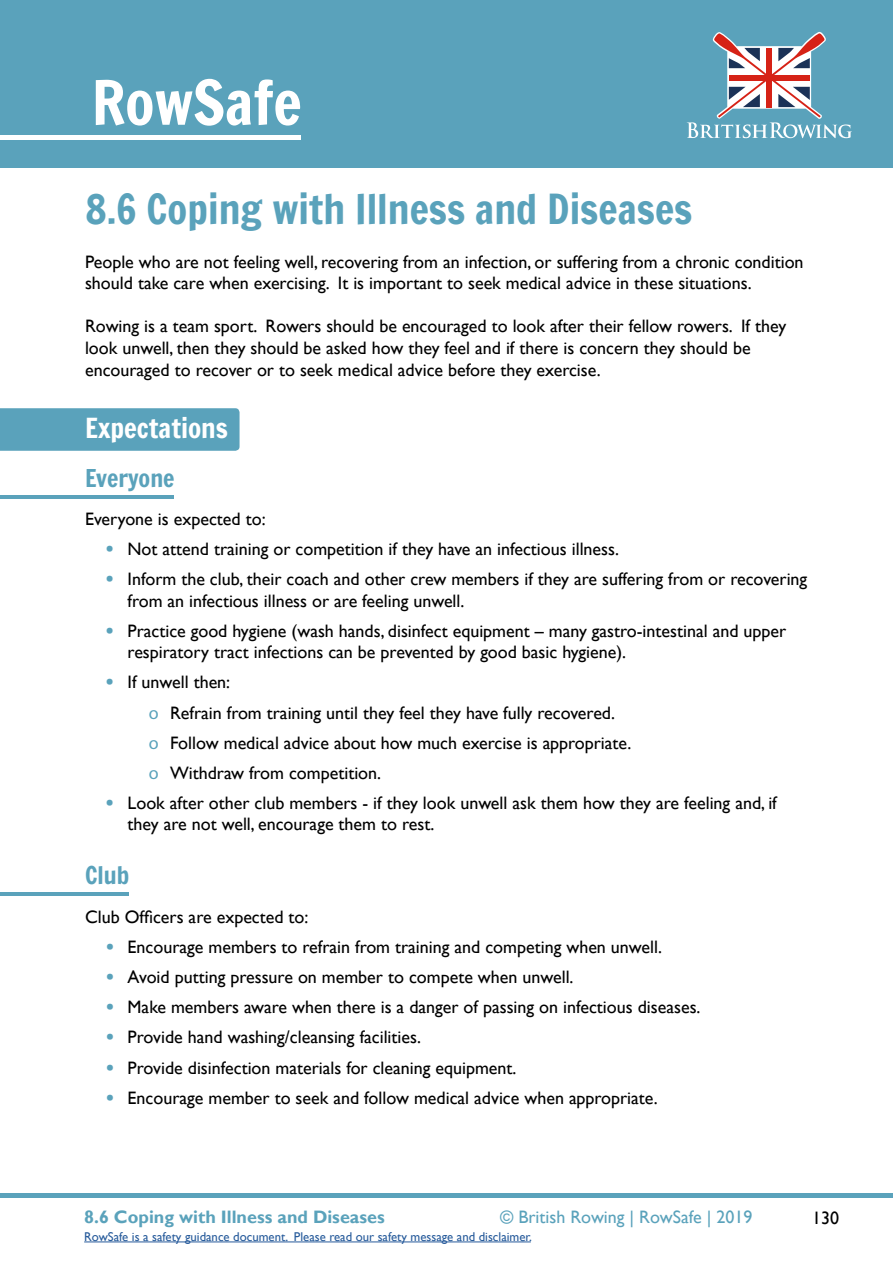
<style>
.page{position:relative;width:893px;height:1263px;background:#fff}
.page>*{position:absolute;margin:0;border:0;box-sizing:border-box;transform-origin:0 0}
.t1{font:60px "Francois One";color:#fff}
.t2{font:40.5px "Francois One";color:#5aa2bb}
.t3{font:27px "Francois One";color:#fff}
.t4{font:24px "Francois One";color:#5aa2bb}
.t5{font:18px/21.6px "Gill Sans";color:#000}
.t6{font:700 18px "Gill Sans";color:#5aa2bb}
.t7{font:18px "Gill Sans";color:#5aa2bb}
.t8{font:12.75px "Gill Sans";color:#275b9b}
.s1{font-family:"Francois One";color:#5aa2bb}
.s2{font-family:"Myriad Pro";color:#5aa2bb}
</style>
<div class="page">
<hr style="left:0;top:1193px;width:893px;height:4px;background:#5aa2bb">
<div style="left:0;top:0;width:893px;height:168px;background:#5aa2bb"></div>
<svg style="left:687px;top:32px;width:165px;height:106px"></svg>
<hr style="left:0;top:135px;width:301px;height:4px;background:#fff">
<hr style="left:84px;top:1241px;width:447px;height:1px;background:#275b9b">
<div style="left:0;top:408px;width:240px;height:43px;background:#5aa2bb"></div>
<hr style="left:0;top:495px;width:174px;height:4px;background:#5aa2bb">
<hr style="left:0;top:892px;width:128px;height:4px;background:#5aa2bb">
<h1 class="t1" style="left:92px;top:59px;width:211px">RowSafe</h1>
<h2 class="t2" style="left:85px;top:180px;width:609px">8.6 Coping with Illness and Diseases</h2>
<p class="t5" style="left:85px;top:251px;width:720px">People who are not feeling well, recovering from an infection, or suffering from a chronic condition should take care when exercising. It is important to seek medical advice in these situations.</p>
<p class="t5" style="left:85px;top:316px;width:703px">Rowing is a team sport. Rowers should be encouraged to look after their fellow rowers. If they look unwell, then they should be asked how they feel and if there is concern they should be encouraged to recover or to seek medical advice before they exercise.</p>
<h3 class="t3" style="left:85px;top:409px;width:145px">Expectations</h3>
<h3 class="t4" style="left:85px;top:461px;width:91px">Everyone</h3>
<p class="t5" style="left:85px;top:508px;width:182px">Everyone is expected to:</p>
<p class="t5" style="left:106px;top:538px;width:514px"><span class="s1">•</span> Not attend training or competition if they have an infectious illness.</p>
<p class="t5" style="left:128px;top:568px;width:681px;text-indent:-21px"><span class="s1">•</span> Inform the club, their coach and other crew members if they are suffering from or recovering from an infectious illness or are feeling unwell.</p>
<p class="t5" style="left:128px;top:620px;width:660px;text-indent:-21px"><span class="s1">•</span> Practice good hygiene (wash hands, disinfect equipment – many gastro-intestinal and upper respiratory tract infections can be prevented by good basic hygiene).</p>
<p class="t5" style="left:149px;top:668px;width:484px;line-height:30.2px;text-indent:-43px"><span class="s1">•</span> If unwell then:<br><span class="s2">o</span> Refrain from training until they feel they have fully recovered.<br><span class="s2">o</span> Follow medical advice about how much exercise is appropriate. <span class="s2">o</span> Withdraw from competition.</p>
<p class="t5" style="left:128px;top:792px;width:651px;text-indent:-21px"><span class="s1">•</span> Look after other club members - if they look unwell ask them how they are feeling and, if they are not well, encourage them to rest.</p>
<h3 class="t4" style="left:85px;top:857px;width:46px">Club</h3>
<p class="t5" style="left:85px;top:906px;width:225px">Club Officers are expected to:</p>
<p class="t5" style="left:106px;top:936px;width:557px"><span class="s1">•</span> Encourage members to refrain from training and competing when unwell.</p>
<p class="t5" style="left:106px;top:967px;width:469px"><span class="s1">•</span> Avoid putting pressure on member to compete when unwell.</p>
<p class="t5" style="left:106px;top:997px;width:596px"><span class="s1">•</span> Make members aware when there is a danger of passing on infectious diseases.</p>
<p class="t5" style="left:106px;top:1027px;width:316px"><span class="s1">•</span> Provide hand washing/cleansing facilities.</p>
<p class="t5" style="left:106px;top:1057px;width:412px"><span class="s1">•</span> Provide disinfection materials for cleaning equipment.</p>
<p class="t5" style="left:106px;top:1087px;width:553px"><span class="s1">•</span> Encourage member to seek and follow medical advice when appropriate.</p>
<p class="t6" style="left:84px;top:1206px;width:302px">8.6 Coping with Illness and Diseases</p>
<p class="t7" style="left:500px;top:1207px;width:254px">© British Rowing | RowSafe | 2019</p>
<p class="t5" style="left:812px;top:1207px;width:28px">130</p>
<p class="t8" style="left:84px;top:1229px;width:449px">RowSafe is a safety guidance document. Please read our safety message and disclaimer.</p>
</div>
